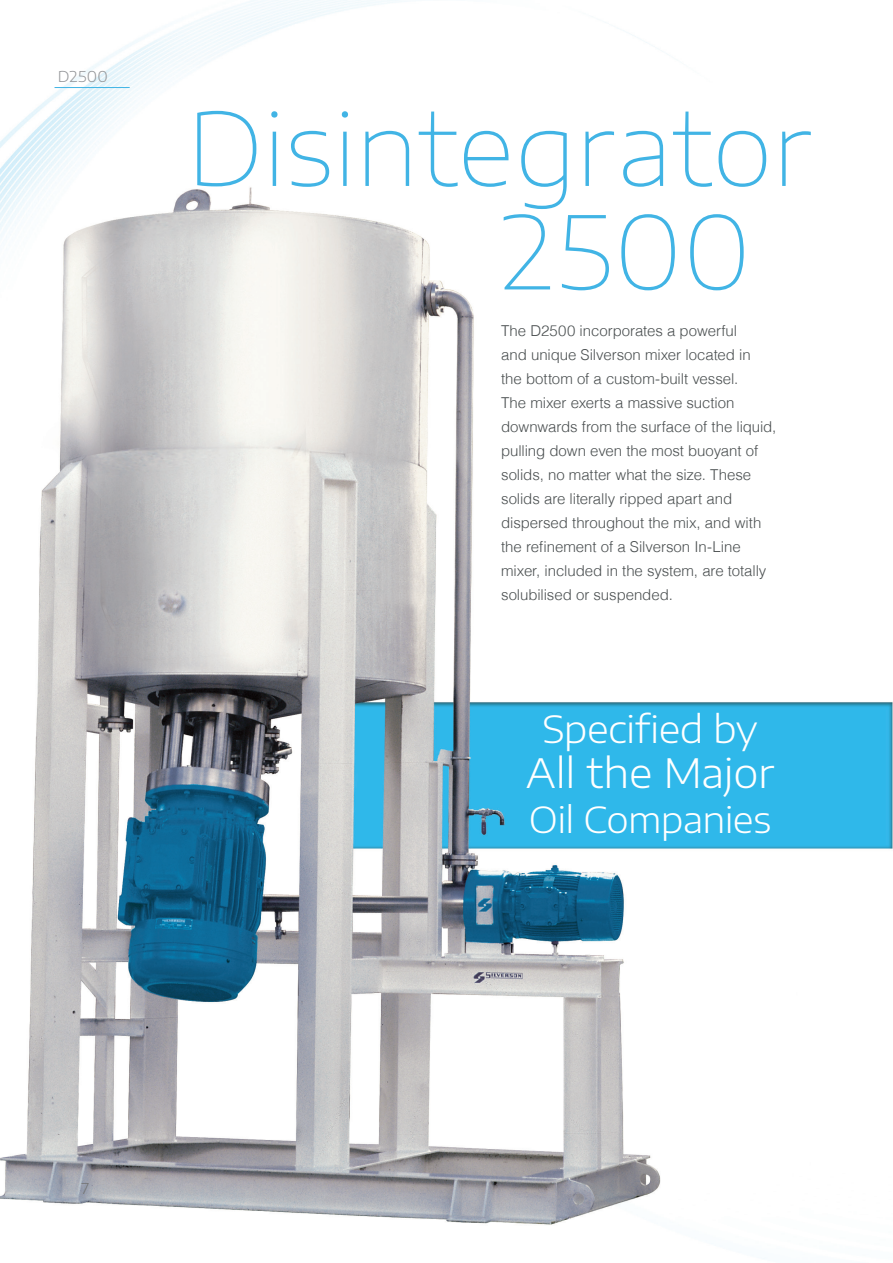
<style>
.page{position:relative;width:893px;height:1263px;background:#fff}
.page>*{position:absolute;margin:0;border:0;box-sizing:border-box;transform-origin:0 0}
.t1{font:100 100.5px "Encode Sans Expanded";color:#41b4e5}
.t2{font:300 40.5px "Encode Sans Expanded";letter-spacing:-.01em;color:#fff}
.t3{font:300 37.5px "Encode Sans Expanded";letter-spacing:-.015em;color:#fff}
.t4{font:300 36px "Encode Sans Expanded";letter-spacing:-.02em;color:#fff}
.Intro_Body_copy_with{font:300 15px/24px "Helvetica";letter-spacing:-.005em;color:#4a4f50}
.t5{font:300 15px "Encode Sans Expanded";letter-spacing:.015em;color:#939598}
.t6{font:300 15px "Encode Sans Expanded";color:#747474}
</style>
<div class="page">
<img style="left:0;top:0;width:893px;height:1259px">
<hr style="left:55px;top:87px;width:75px;height:1px;background:#41b4e5">
<p class="t5" style="left:58px;top:66px;width:51px">D2500</p>
<p class="t1" style="left:186px;top:80px;width:627px">Disintegrator</p>
<p class="t1" style="left:500px;top:183px;width:252px">2500</p>
<p class="Intro_Body_copy_with" style="left:501px;top:318px;width:277px">The D2500 incorporates a powerful<br>and unique Silverson mixer located in<br>the bottom of a custom-built vessel.<br>The mixer exerts a massive suction downwards from the surface of the liquid, pulling down even the most buoyant of solids, no matter what the size. These solids are literally ripped apart and dispersed throughout the mix, and with the refinement of a Silverson In-Line mixer, included in the system, are totally solubilised or suspended.</p>
<p class="t3" style="left:542px;top:703px;width:217px">Specified by</p>
<p class="t2" style="left:526px;top:745px;width:250px">All the Major</p>
<p class="t4" style="left:529px;top:794px;width:244px">Oil Companies</p>
<p class="t6" style="left:82px;top:1177px;width:9px">7</p>
</div>
